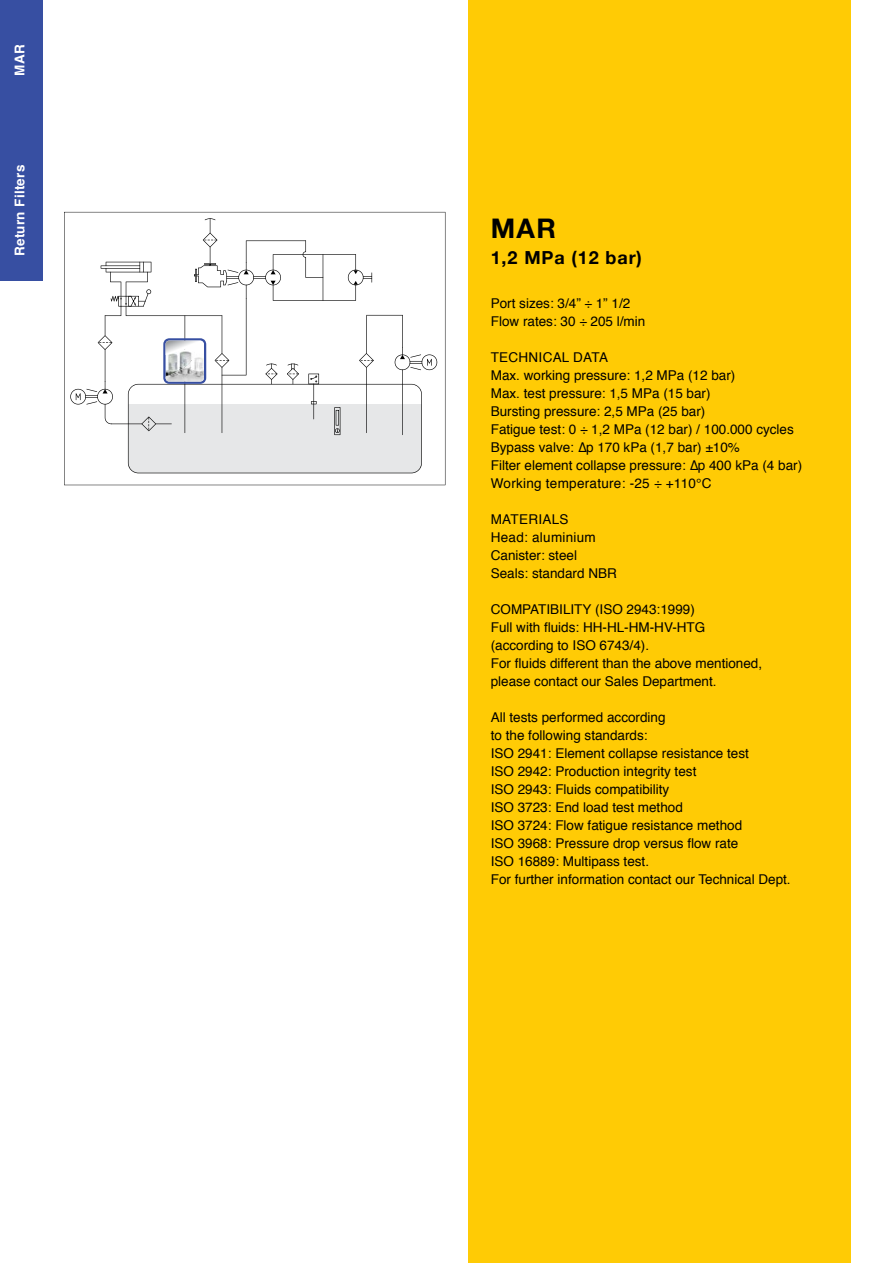
<style>
.page{position:relative;width:893px;height:1263px;background:#fff}
.page>*{position:absolute;margin:0;border:0;box-sizing:border-box;transform-origin:0 0}
.t1{font:700 27px "Helvetica Neue";color:#000}
.t2{font:700 18px "Helvetica Neue";letter-spacing:.05em;color:#000}
.t3{font:13.5px/18px "Helvetica";color:#000}
.t4{font:700 13.5px "Helvetica";letter-spacing:.02em;color:#fff}
</style>
<div class="page">
<div style="left:468px;top:0;width:382px;height:1263px;background:#ffcb05"></div>
<svg style="left:64px;top:212px;width:381px;height:273px"></svg>
<svg style="left:70px;top:218px;width:367px;height:255px"></svg>
<img style="left:166px;top:341px;width:35px;height:2px">
<img style="left:166px;top:343px;width:38px;height:39px">
<div style="left:0;top:0;width:43px;height:281px;background:#374fa2"></div>
<p class="t4" style="left:9px;top:76px;width:33px;rotate:-90deg">MAR</p>
<p class="t4" style="left:9px;top:256px;width:93px;rotate:-90deg">Return Filters</p>
<h1 class="t1" style="left:491px;top:204px;width:67px">MAR</h1>
<h2 class="t2" style="left:491px;top:241px;width:153px">1,2 MPa (12 bar)</h2>
<p class="t3" style="left:491px;top:295px;width:156px">Port sizes: 3/4” ÷ 1” 1/2<br>Flow rates: 30 ÷ 205 l/min</p>
<p class="t3" style="left:491px;top:349px;width:313px">TECHNICAL DATA<br>Max. working pressure: 1,2 MPa (12 bar)<br>Max. test pressure: 1,5 MPa (15 bar)<br>Bursting pressure: 2,5 MPa (25 bar)<br>Fatigue test: 0 ÷ 1,2 MPa (12 bar) / 100.000 cycles Bypass valve: ∆p 170 kPa (1,7 bar) ±10%<br>Filter element collapse pressure: ∆p 400 kPa (4 bar)<br>Working temperature: -25 ÷ +110°C</p>
<p class="t3" style="left:491px;top:511px;width:128px">MATERIALS<br>Head: aluminium<br>Canister: steel<br>Seals: standard NBR</p>
<p class="t3" style="left:491px;top:600px;width:273px">COMPATIBILITY (ISO 2943:1999)<br>Full with fluids: HH-HL-HM-HV-HTG (according to ISO 6743/4).<br>For fluids different than the above mentioned, please contact our Sales Department.</p>
<p class="t3" style="left:491px;top:708px;width:301px">All tests performed according<br>to the following standards:<br>ISO 2941: Element collapse resistance test<br>ISO 2942: Production integrity test<br>ISO 2943: Fluids compatibility<br>ISO 3723: End load test method<br>ISO 3724: Flow fatigue resistance method<br>ISO 3968: Pressure drop versus flow rate<br>ISO 16889: Multipass test.<br>For further information contact our Technical Dept.</p>
</div>
